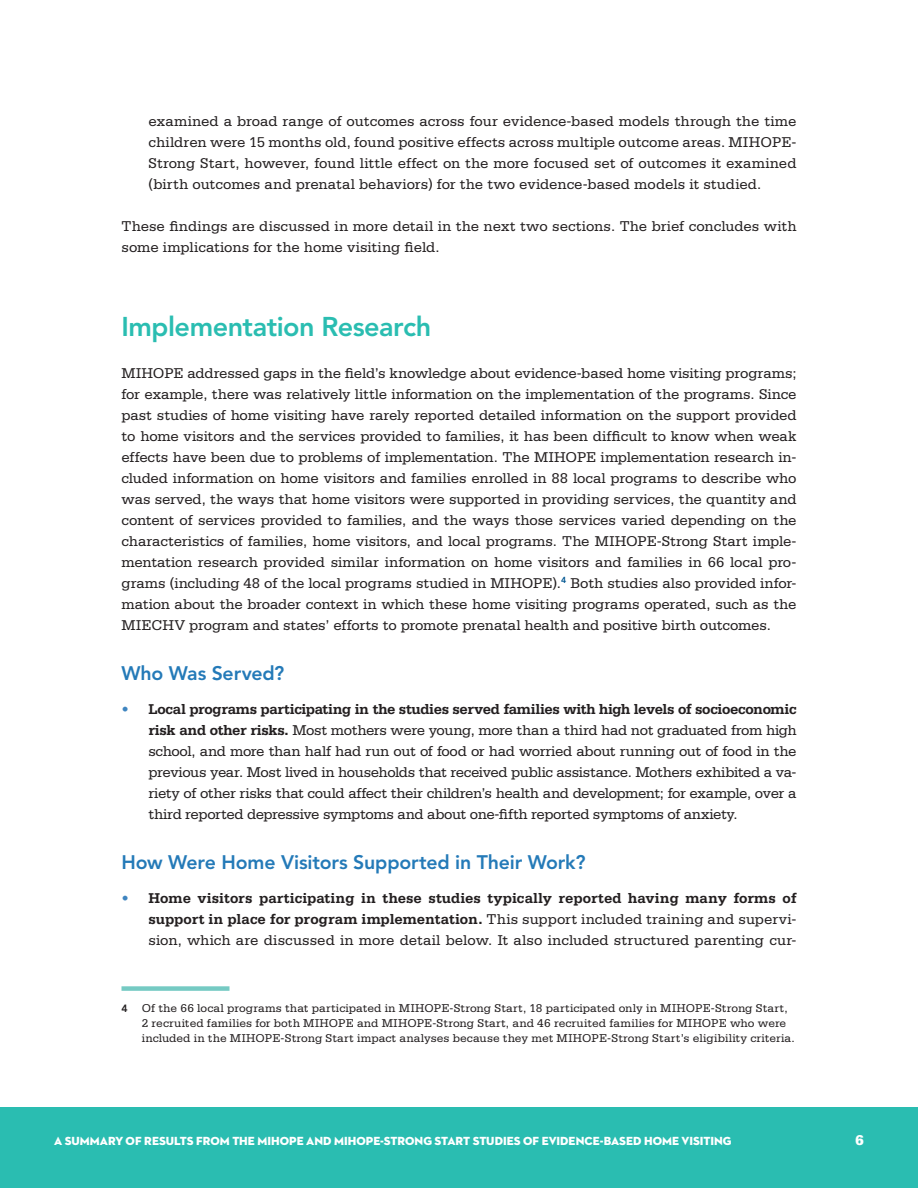
<style>
.page{position:relative;width:918px;height:1188px;background:#fff}
.page>*{position:absolute;margin:0;border:0;box-sizing:border-box;transform-origin:0 0}
.t1{font:800 27px "Avenir LT Std";letter-spacing:-.02em;color:#2abdb1}
.t2{font:800 19.5px "Avenir LT Std";letter-spacing:-.01em;color:#247ab8}
.t3{font:15px/21px "Serifa Std";letter-spacing:-.005em;color:#231f20;text-align:justify}
.t4{font:900 15px "Serifa Std";color:#fff}
.Footnotes-correct_st{font:12px/15px "Serifa Std";letter-spacing:.01em;color:#231f20}
.t5{font:12px "Neutraface 2 Display Titling";letter-spacing:.005em;color:#fff}
.s1{font-weight:700;color:#3f85c0}
.s2{font-weight:700}
.s3{font-family:"Avenir LT Std";font-weight:800;font-size:10.5px}
</style>
<div class="page">
<div style="left:0;top:1107px;width:918px;height:81px;background:#2abdb1"></div>
<div style="left:122px;top:986px;width:108px;height:5px;background:#75cac3"></div>
<p class="t3" style="left:148px;top:111px;width:650px">examined a broad range of outcomes across four evidence-based models through the time children were 15 months old, found positive effects across multiple outcome areas. MIHOPE-Strong Start, however, found little effect on the more focused set of outcomes it examined (birth outcomes and prenatal behaviors) for the two evidence-based models it studied.</p>
<p class="t3" style="left:122px;top:216px;width:676px">These findings are discussed in more detail in the next two sections. The brief concludes with some implications for the home visiting field.</p>
<h3 class="t1" style="left:122px;top:311px;width:311px">Implementation Research</h3>
<p class="t3" style="left:122px;top:363px;width:677px">MIHOPE addressed gaps in the field’s knowledge about evidence-based home visiting programs; for example, there was relatively little information on the implementation of the programs. Since past studies of home visiting have rarely reported detailed information on the support provided to home visitors and the services provided to families, it has been difficult to know when weak effects have been due to problems of implementation. The MIHOPE implementation research in&shy;cluded information on home visitors and families enrolled in 88 local programs to describe who was served, the ways that home visitors were supported in providing services, the quantity and content of services provided to families, and the ways those services varied depending on the characteristics of families, home visitors, and local programs. The MIHOPE-Strong Start imple&shy;mentation research provided similar information on home visitors and families in 66 local pro&shy;grams (including 48 of the local programs studied in MIHOPE).<sup>4</sup> Both studies also provided infor&shy;mation about the broader context in which these home visiting programs operated, such as the MIECHV program and states’ efforts to promote prenatal health and positive birth outcomes.</p>
<h4 class="t2" style="left:122px;top:661px;width:164px">Who Was Served?</h4>
<p class="t3" style="left:148px;top:699px;width:650px;text-indent:-27px"><span class="s1">•</span> <span class="s2">Local programs participating in the studies served families with high levels of socioeconomic risk and other risks.</span> Most mothers were young, more than a third had not graduated from high school, and more than half had run out of food or had worried about running out of food in the previous year. Most lived in households that received public assistance. Mothers exhibited a va&shy;riety of other risks that could affect their children’s health and development; for example, over a third reported depressive symptoms and about one-fifth reported symptoms of anxiety.</p>
<h4 class="t2" style="left:122px;top:850px;width:466px">How Were Home Visitors Supported in Their Work?</h4>
<p class="t3" style="left:148px;top:888px;width:650px;text-indent:-27px"><span class="s1">•</span> <span class="s2">Home visitors participating in these studies typically reported having many forms of support in place for program implementation.</span> This support included training and supervi&shy;sion, which are discussed in more detail below. It also included structured parenting cur-</p>
<p class="Footnotes-correct_st" style="left:142px;top:1001px;width:655px;text-indent:-20px"><span class="s3">4</span> Of the 66 local programs that participated in MIHOPE-Strong Start, 18 participated only in MIHOPE-Strong Start,<br>2 recruited families for both MIHOPE and MIHOPE-Strong Start, and 46 recruited families for MIHOPE who were included in the MIHOPE-Strong Start impact analyses because they met MIHOPE-Strong Start’s eligibility criteria.</p>
<p class="t5" style="left:54px;top:1134px;width:679px">A SUMMARY OF RESULTS FROM THE MIHOPE AND MIHOPE-STRONG START STUDIES OF EVIDENCE-BASED HOME VISITING</p>
<p class="t4" style="left:856px;top:1132px;width:10px">6</p>
</div>
